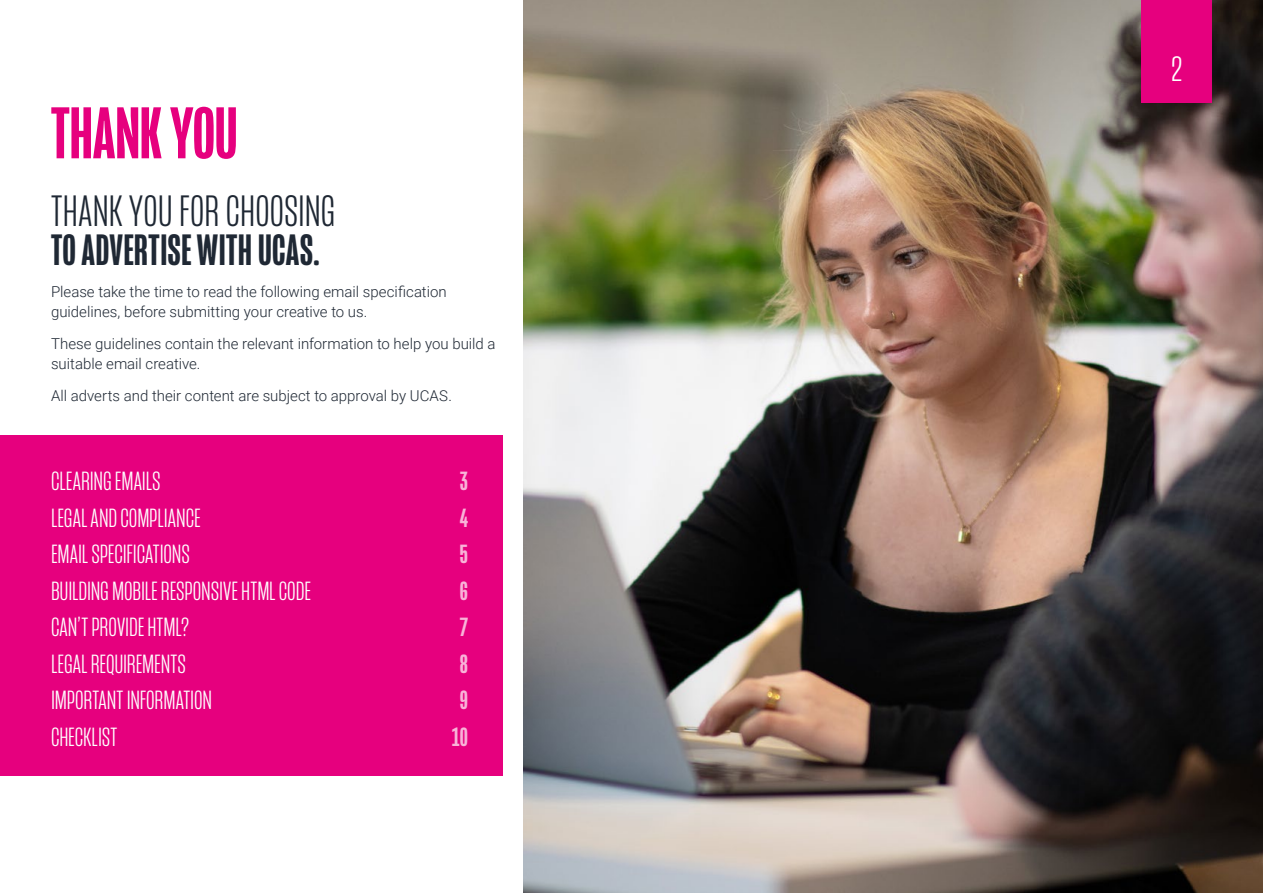
<style>
.page{position:relative;width:1263px;height:893px;background:#fff}
.page>*{position:absolute;margin:0;border:0;box-sizing:border-box;transform-origin:0 0}
.t1{font:500 75px "Mongoose";letter-spacing:-.01em;color:#e6007e}
.t2{font:500 45px "Mongoose";letter-spacing:.005em;color:#1f2834}
.t3{font:300 45px "Mongoose";color:#1f2834}
.t4{font:300 36.15px "Mongoose";color:#fff}
.t5{font:300 27px "Mongoose";letter-spacing:-.005em;color:#fff}
.t6{font:500 27px "Mongoose";color:#f8b3d8}
.t7{font:300 15px/19.5px "Roboto";color:#1f2834}
</style>
<div class="page">
<img style="left:524px;top:0;width:739px;height:893px">
<div style="left:0;top:435px;width:503px;height:341px;background:#e6007e"></div>
<div style="left:1142px;top:0;width:70px;height:102px;background:#e6007e"></div>
<div style="left:1141px;top:54px;width:71px;height:34px;background:#e6007e"></div>
<h1 class="t1" style="left:51px;top:90px;width:189px">THANK YOU</h1>
<h2 class="t3" style="left:51px;top:185px;width:286px">THANK YOU FOR CHOOSING</h2>
<h2 class="t2" style="left:51px;top:224px;width:270px">TO ADVERTISE WITH UCAS.</h2>
<p class="t7" style="left:51px;top:282px;width:397px">Please take the time to read the following email specification guidelines, before submitting your creative to us.</p>
<p class="t7" style="left:51px;top:334px;width:446px">These guidelines contain the relevant information to help you build a suitable email creative.</p>
<p class="t7" style="left:51px;top:385px;width:402px">All adverts and their content are subject to approval by UCAS.</p>
<h3 class="t5" style="left:51px;top:465px;width:111px">CLEARING EMAILS</h3>
<h3 class="t6" style="left:460px;top:466px;width:10px">3</h3>
<h3 class="t5" style="left:51px;top:502px;width:151px">LEGAL AND COMPLIANCE</h3>
<h3 class="t6" style="left:460px;top:502px;width:10px">4</h3>
<h3 class="t5" style="left:51px;top:538px;width:140px">EMAIL SPECIFICATIONS</h3>
<h3 class="t6" style="left:460px;top:539px;width:10px">5</h3>
<h3 class="t5" style="left:51px;top:575px;width:261px">BUILDING MOBILE RESPONSIVE HTML CODE</h3>
<h3 class="t6" style="left:460px;top:575px;width:10px">6</h3>
<h3 class="t5" style="left:51px;top:611px;width:140px">CAN’T PROVIDE HTML?</h3>
<h3 class="t6" style="left:460px;top:612px;width:10px">7</h3>
<h3 class="t5" style="left:51px;top:648px;width:136px">LEGAL REQUIREMENTS</h3>
<h3 class="t6" style="left:460px;top:648px;width:10px">8</h3>
<h3 class="t5" style="left:51px;top:684px;width:162px">IMPORTANT INFORMATION</h3>
<h3 class="t6" style="left:460px;top:685px;width:10px">9</h3>
<h3 class="t5" style="left:51px;top:721px;width:68px">CHECKLIST</h3>
<h3 class="t6" style="left:452px;top:721px;width:18px">10</h3>
<h3 class="t4" style="left:1171px;top:48px;width:12px">2</h3>
</div>
